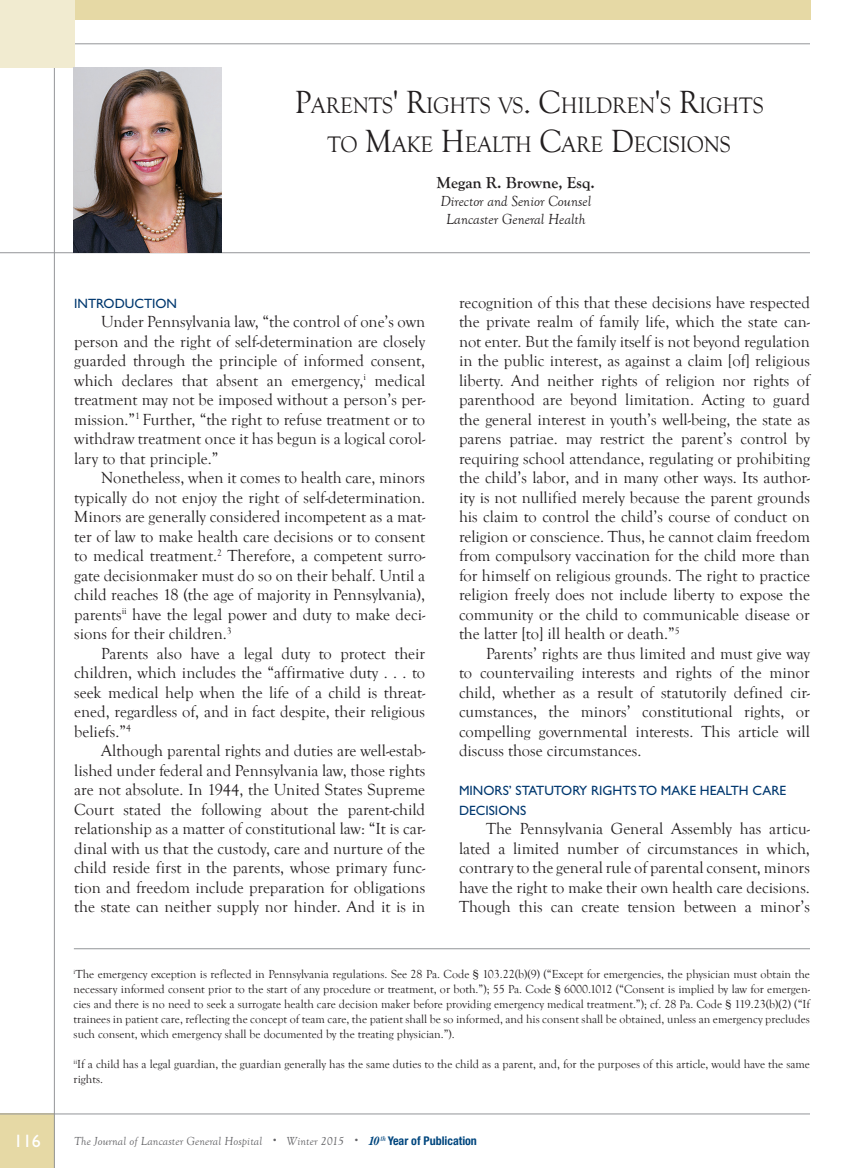
<style>
.page{position:relative;width:864px;height:1168px;background:#fff}
.page>*{position:absolute;margin:0;border:0;box-sizing:border-box;transform-origin:0 0}
.Cover-articletitle{font:23.1px "Goudy Old Style T";letter-spacing:-.005em;color:#231f20;scale:.95 1}
.t1{font:18px "Gill Sans Std";color:#fff}
.t2{font:16.5px/19.5px "Goudy Old Style T";color:#231f20;text-align:justify}
.byline{font:700 16.5px "Goudy Old Style T";color:#231f20}
.byline-2{font:italic 15px "Goudy Old Style T";color:#231f20}
.Subtitle{font:13.5px/19.5px "Gill Sans Std";color:#00386f}
.references{font:12px/15px "Goudy Old Style T";color:#231f20;text-align:justify}
.t3{font:italic 12px "Goudy Old Style T";letter-spacing:.01em;color:#636366}
.s1{font-size:33px}
.s2{font-size:9px}
.s3{font-family:"Century Std";font-weight:700;font-stretch:condensed;color:#00467e}
.s4{font-family:"Helvetica Neue LT Std";font-weight:700;font-style:normal;font-stretch:condensed;color:#00467e}
</style>
<div class="page">
<div style="left:0;top:1113px;width:54px;height:55px;background:#e6d9a5"></div>
<hr style="left:54px;top:20px;width:1px;height:1148px;background:#939598">
<div style="left:0;top:0;width:810px;height:20px;background:#e6d9a5"></div>
<hr style="left:0;top:1113px;width:810px;height:1px;background:#939598">
<hr style="left:0;top:43px;width:810px;height:1px;background:#939598">
<div style="left:0;top:0;width:74px;height:67px;background:#f1ebd0"></div>
<hr style="left:0;top:252px;width:810px;height:1px;background:#939598">
<img style="left:73px;top:67px;width:149px;height:185px">
<hr style="left:74px;top:948px;width:736px;height:1px;background:#939598">
<p class="t1" style="left:14px;top:1130px;width:29px">116</p>
<p class="Cover-articletitle" style="left:295px;top:92px;width:495px"><span class="s1">P</span>ARENTS<span class="s1">' R</span>IGHTS VS<span class="s1">. C</span>HILDREN<span class="s1">'</span>S <span class="s1">R</span>IGHTS</p>
<p class="Cover-articletitle" style="left:328px;top:131px;width:426px">TO <span class="s1">M</span>AKE <span class="s1">H</span>EALTH <span class="s1">C</span>ARE <span class="s1">D</span>ECISIONS</p>
<p class="byline" style="left:437px;top:173px;width:160px">Megan R. Browne, Esq.</p>
<p class="byline-2" style="left:440px;top:192px;width:152px">Director and Senior Counsel</p>
<p class="byline-2" style="left:446px;top:210px;width:141px">Lancaster General Health</p>
<p class="Subtitle" style="left:74px;top:293px;width:104px">INTRODUCTION</p>
<p class="t2" style="left:74px;top:312px;width:353px;text-indent:27px">Under Pennsylvania law, “the control of one’s own person and the right of self-determination are closely guarded through the principle of informed consent, which declares that absent an emergency,<sup>i</sup> medical treatment may not be imposed without a person’s per&shy;mission.”<sup>1</sup> Further, “the right to refuse treatment or to withdraw treatment once it has begun is a logical corol&shy;lary to that principle.”</p>
<p class="t2" style="left:74px;top:468px;width:353px;text-indent:27px">Nonetheless, when it comes to health care, minors typically do not enjoy the right of self-determination.<br>Minors are generally considered incompetent as a mat&shy;ter of law to make health care decisions or to consent to medical treatment.<sup>2</sup> Therefore, a competent surro&shy;gate decisionmaker must do so on their behalf. Until a child reaches 18 (the age of majority in Pennsylvania), parents<sup>ii</sup> have the legal power and duty to make deci&shy;sions for their children.<sup>3</sup></p>
<p class="t2" style="left:74px;top:644px;width:353px;text-indent:27px">Parents also have a legal duty to protect their children, which includes the “affirmative duty . . . to seek medical help when the life of a child is threat&shy;ened, regardless of, and in fact despite, their religious beliefs.”<sup>4</sup></p>
<p class="t2" style="left:74px;top:741px;width:353px;text-indent:27px">Although parental rights and duties are well-estab&shy;lished under federal and Pennsylvania law, those rights are not absolute. In 1944, the United States Supreme Court stated the following about the parent-child relationship as a matter of constitutional law: “It is car&shy;dinal with us that the custody, care and nurture of the child reside first in the parents, whose primary func&shy;tion and freedom include preparation for obligations the state can neither supply nor hinder. And it is in</p>
<p class="t2" style="left:459px;top:293px;width:353px">recognition of this that these decisions have respected the private realm of family life, which the state can&shy;not enter. But the family itself is not beyond regulation in the public interest, as against a claim [of] religious liberty. And neither rights of religion nor rights of parenthood are beyond limitation. Acting to guard the general interest in youth’s well-being, the state as parens patriae. may restrict the parent’s control by requiring school attendance, regulating or prohibiting the child’s labor, and in many other ways. Its author&shy;ity is not nullified merely because the parent grounds his claim to control the child’s course of conduct on religion or conscience. Thus, he cannot claim freedom from compulsory vaccination for the child more than for himself on religious grounds. The right to practice religion freely does not include liberty to expose the community or the child to communicable disease or the latter [to] ill health or death.”<sup>5</sup></p>
<p class="t2" style="left:459px;top:644px;width:353px;text-indent:27px">Parents’ rights are thus limited and must give way to countervailing interests and rights of the minor child, whether as a result of statutorily defined cir&shy;cumstances, the minors’ constitutional rights, or compelling governmental interests. This article will discuss those circumstances.</p>
<p class="Subtitle" style="left:459px;top:781px;width:329px">MINORS’ STATUTORY RIGHTS TO MAKE HEALTH CARE<br>DECISIONS</p>
<p class="t2" style="left:459px;top:819px;width:353px;text-indent:27px">The Pennsylvania General Assembly has articu&shy;lated a limited number of circumstances in which, contrary to the general rule of parental consent, minors have the right to make their own health care decisions.<br>Though this can create tension between a minor’s</p>
<p class="references" style="left:74px;top:966px;width:738px"><sup>i</sup>The emergency exception is reflected in Pennsylvania regulations. See 28 Pa. Code § 103.22(b)(9) (“Except for emergencies, the physician must obtain the necessary informed consent prior to the start of any procedure or treatment, or both.”); 55 Pa. Code § 6000.1012 (“Consent is implied by law for emergen&shy;cies and there is no need to seek a surrogate health care decision maker before providing emergency medical treatment.”); cf. 28 Pa. Code § 119.23(b)(2) (“If trainees in patient care, reflecting the concept of team care, the patient shall be so informed, and his consent shall be obtained, unless an emergency precludes such consent, which emergency shall be documented by the treating physician.”).</p>
<p class="references" style="left:74px;top:1056px;width:738px"><sup>ii</sup>If a child has a legal guardian, the guardian generally has the same duties to the child as a parent, and, for the purposes of this article, would have the same rights.</p>
<p class="t3" style="left:74px;top:1134px;width:404px">The Journal of Lancaster General Hospital <span class="s2">•</span> Winter 2015 <span class="s2">•</span> <span class="s3">10</span><sup>th</sup> <span class="s4">Year of Publication</span></p>
</div>
